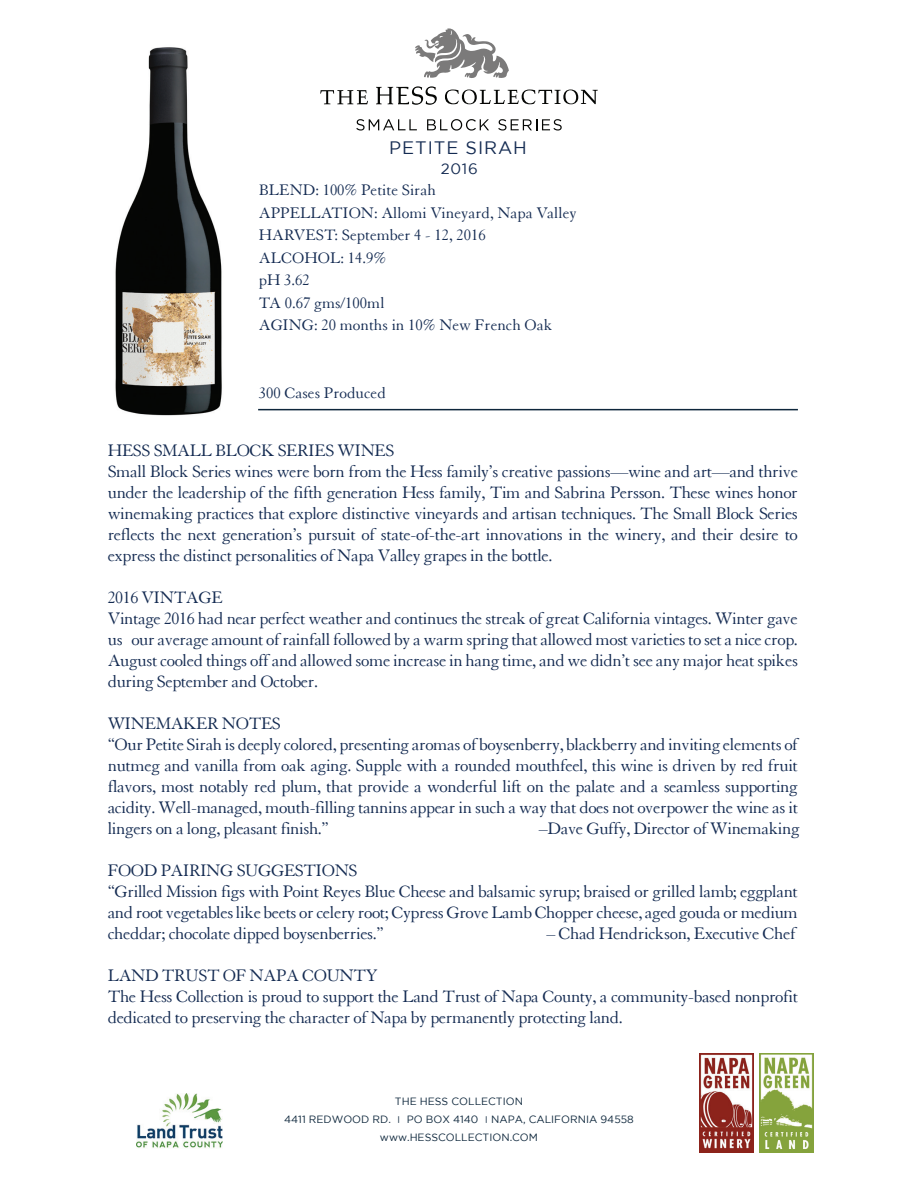
<style>
.page{position:relative;width:918px;height:1188px;background:#fff}
.page>*{position:absolute;margin:0;border:0;box-sizing:border-box;transform-origin:0 0}
.t1{font:18px/21px "Granjon LT";letter-spacing:-.025em;color:#142b52}
.t2{font:18px "Gotham";letter-spacing:.05em;color:#142b52}
.t3{font:16.5px/22.5px "Granjon LT";color:#142b52}
.t4{font:15px "Gotham";color:#142b52}
.t5{font:10.5px/18px "Gotham";color:#0e273c;text-align:center}
.s1{font-size:7.2px}
</style>
<div class="page">
<hr style="left:258px;top:409px;width:540px;height:1px;background:#0e273c">
<img style="left:700px;top:1053px;width:53px;height:99px">
<img style="left:760px;top:1053px;width:54px;height:99px">
<svg style="left:356px;top:119px;width:61px;height:12px"></svg>
<svg style="left:427px;top:119px;width:62px;height:12px"></svg>
<svg style="left:498px;top:119px;width:64px;height:12px"></svg>
<svg style="left:376px;top:86px;width:61px;height:19px"></svg>
<svg style="left:320px;top:90px;width:48px;height:14px"></svg>
<svg style="left:445px;top:90px;width:153px;height:14px"></svg>
<svg style="left:415px;top:28px;width:94px;height:50px"></svg>
<img style="left:137px;top:1094px;width:85px;height:54px">
<img style="left:115px;top:47px;width:107px;height:369px">
<p class="t2" style="left:389px;top:138px;width:139px">PETITE SIRAH</p>
<p class="t4" style="left:441px;top:160px;width:39px">2016</p>
<p class="t3" style="left:259px;top:179px;width:320px">BLEND: 100% Petite Sirah<br>APPELLATION: Allomi Vineyard, Napa Valley<br>HARVEST: September 4 - 12, 2016<br>ALCOHOL: 14.9%<br>pH 3.62<br>TA 0.67 gms/100ml<br>AGING: 20 months in 10% New French Oak</p>
<p class="t3" style="left:259px;top:382px;width:129px">300 Cases Produced</p>
<p class="t1" style="left:108px;top:441px;width:692px">HESS SMALL BLOCK SERIES WINES<br>Small Block Series wines were born from the Hess family’s creative passions—wine and art—and thrive under the leadership of the fifth generation Hess family, Tim and Sabrina Persson. These wines honor winemaking practices that explore distinctive vineyards and artisan techniques. The Small Block Series reflects the next generation’s pursuit of state-of-the-art innovations in the winery, and their desire to express the distinct personalities of Napa Valley grapes in the bottle.</p>
<p class="t1" style="left:108px;top:588px;width:692px">2016 VINTAGE<br>Vintage 2016 had near perfect weather and continues the streak of great California vintages. Winter gave us our average amount of rainfall followed by a warm spring that allowed most varieties to set a nice crop.<br>August cooled things off and allowed some increase in hang time, and we didn’t see any major heat spikes during September and October.</p>
<p class="t1" style="left:108px;top:714px;width:692px">WINEMAKER NOTES<br>“Our Petite Sirah is deeply colored, presenting aromas of boysenberry, blackberry and inviting elements of nutmeg and vanilla from oak aging. Supple with a rounded mouthfeel, this wine is driven by red fruit flavors, most notably red plum, that provide a wonderful lift on the palate and a seamless supporting acidity. Well-managed, mouth-filling tannins appear in such a way that does not overpower the wine as it lingers on a long, pleasant finish.”</p>
<p class="t1" style="left:539px;top:819px;width:262px">–Dave Guffy, Director of Winemaking</p>
<p class="t1" style="left:108px;top:861px;width:692px">FOOD PAIRING SUGGESTIONS<br>“Grilled Mission figs with Point Reyes Blue Cheese and balsamic syrup; braised or grilled lamb; eggplant and root vegetables like beets or celery root; Cypress Grove Lamb Chopper cheese, aged gouda or medium cheddar; chocolate dipped boysenberries.”</p>
<p class="t1" style="left:546px;top:924px;width:251px">– Chad Hendrickson, Executive Chef</p>
<p class="t1" style="left:108px;top:966px;width:692px">LAND TRUST OF NAPA COUNTY<br>The Hess Collection is proud to support the Land Trust of Napa County, a community-based nonprofit dedicated to preserving the character of Napa by permanently protecting land.</p>
<p class="t5" style="left:284px;top:1093px;width:351px">THE HESS COLLECTION<br>4411 REDWOOD RD. <span class="s1">|</span> PO BOX 4140 <span class="s1">|</span> NAPA, CALIFORNIA 94558 www.HESSCOLLECTION.COM</p>
</div>
